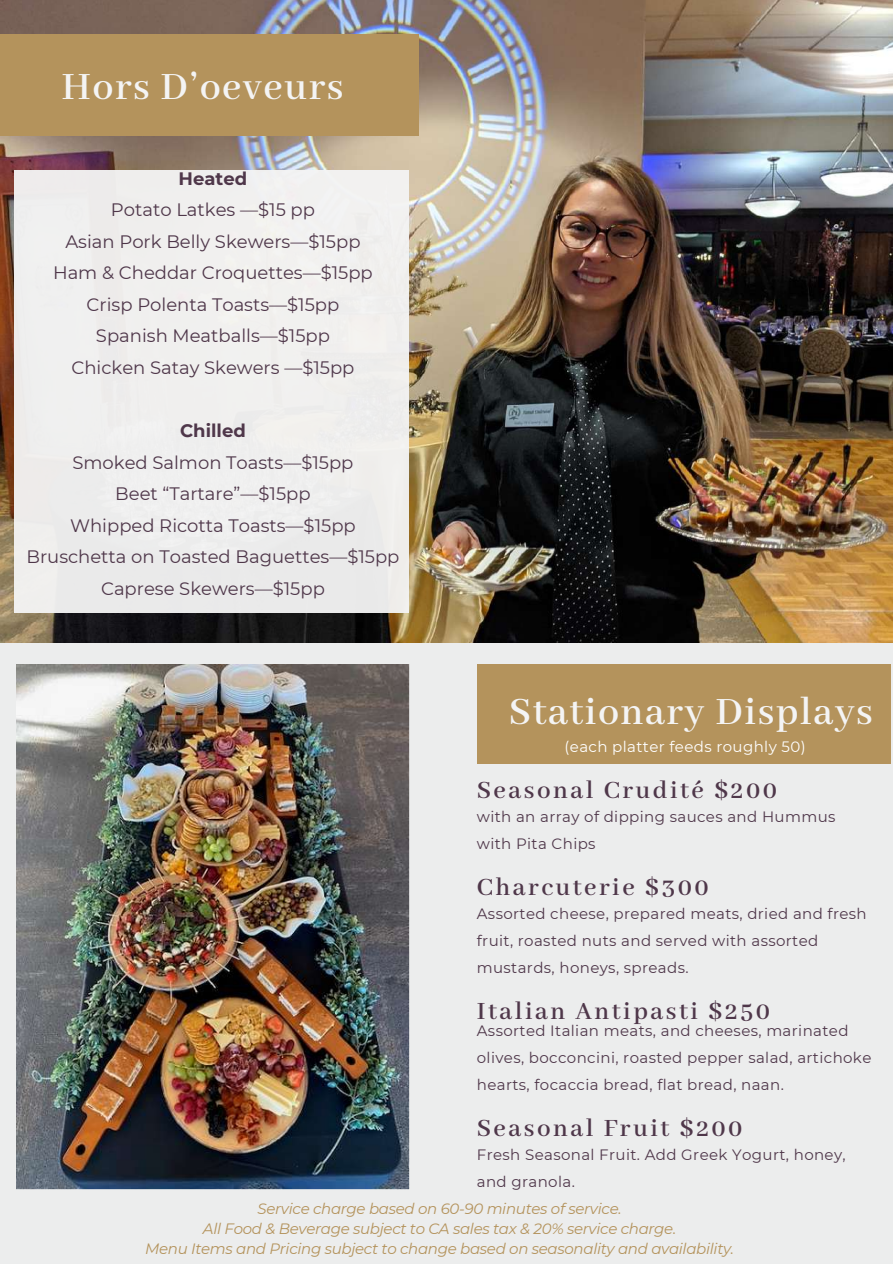
<style>
.page{position:relative;width:893px;height:1264px;background:#fff}
.page>*{position:absolute;margin:0;border:0;box-sizing:border-box;transform-origin:0 0}
.t1{font:600 42px "Abhaya Libre";letter-spacing:.035em;color:#f4f4f4}
.t2{font:600 27px "Abhaya Libre";letter-spacing:.09em;color:#4f374a}
.t3{font:18px/31.5px "Montserrat";color:#4f374a;text-align:center}
.t4{font:700 18px "Montserrat";color:#4f374a}
.t5{font:15px/27px "Montserrat";letter-spacing:.025em;color:#4f374a}
.t6{font:italic 15px/20.2px "Montserrat";letter-spacing:-.02em;color:#b4935c;text-align:center}
.t7{font:15px "Montserrat";letter-spacing:.025em;color:#fff}
</style>
<div class="page">
<div style="left:0;top:0;width:892px;height:1263px;background:#eceded"></div>
<img style="left:0;top:0;width:892px;height:642px">
<div style="left:0;top:35px;width:418px;height:101px;background:#b4935c"></div>
<div style="left:15px;top:170px;width:394px;height:442px;background:#f4f4f4"></div>
<img style="left:17px;top:664px;width:392px;height:525px">
<div style="left:477px;top:664px;width:413px;height:100px;background:#b4935c"></div>
<h1 class="t1" style="left:61px;top:64px;width:283px">Hors D’oeveurs</h1>
<p class="t4" style="left:179px;top:167px;width:70px">Heated</p>
<p class="t3" style="left:53px;top:194px;width:321px">Potato Latkes —$15 pp<br>Asian Pork Belly Skewers—$15pp<br>Ham &amp; Cheddar Croquettes—$15pp<br>Crisp Polenta Toasts—$15pp<br>Spanish Meatballs—$15pp<br>Chicken Satay Skewers —$15pp</p>
<p class="t4" style="left:180px;top:419px;width:67px">Chilled</p>
<p class="t3" style="left:26px;top:446px;width:374px">Smoked Salmon Toasts—$15pp<br>Beet “Tartare”—$15pp<br>Whipped Ricotta Toasts—$15pp<br>Bruschetta on Toasted Baguettes—$15pp<br>Caprese Skewers—$15pp</p>
<h1 class="t1" style="left:509px;top:689px;width:365px">Stationary Displays</h1>
<p class="t7" style="left:564px;top:737px;width:242px">(each platter feeds roughly 50)</p>
<h2 class="t2" style="left:477px;top:775px;width:302px">Seasonal Crudité $200</h2>
<p class="t5" style="left:477px;top:802px;width:360px">with an array of dipping sauces and Hummus with Pita Chips</p>
<h2 class="t2" style="left:477px;top:872px;width:233px">Charcuterie $300</h2>
<p class="t5" style="left:477px;top:900px;width:391px">Assorted cheese, prepared meats, dried and fresh fruit, roasted nuts and served with assorted mustards, honeys, spreads.</p>
<h2 class="t2" style="left:477px;top:996px;width:294px">Italian Antipasti $250</h2>
<p class="t5" style="left:477px;top:1017px;width:396px">Assorted Italian meats, and cheeses, marinated olives, bocconcini, roasted pepper salad, artichoke hearts, focaccia bread, flat bread, naan.</p>
<h2 class="t2" style="left:477px;top:1113px;width:267px">Seasonal Fruit $200</h2>
<p class="t5" style="left:477px;top:1141px;width:370px">Fresh Seasonal Fruit. Add Greek Yogurt, honey, and granola.</p>
<p class="t6" style="left:145px;top:1198px;width:590px">Service charge based on 60-90 minutes of service.<br>All Food &amp; Beverage subject to CA sales tax &amp; 20% service charge.<br>Menu Items and Pricing subject to change based on seasonality and availability.</p>
</div>
